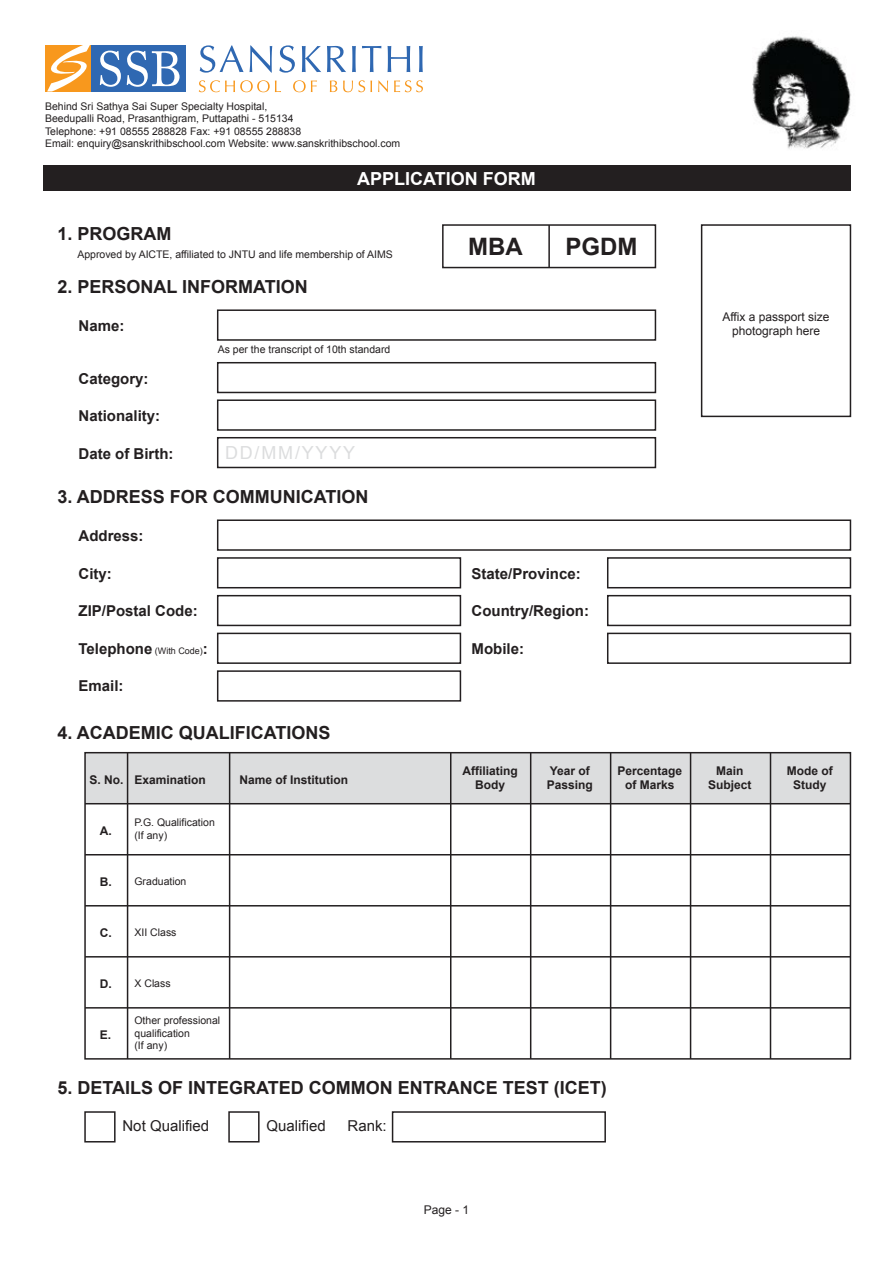
<style>
.page{position:relative;width:893px;height:1263px;background:#fff}
.page>*{position:absolute;margin:0;border:0;box-sizing:border-box;transform-origin:0 0}
.t1{font:700 24px "Arial";color:#231f20}
.t2{font:700 18px "Arial";color:#231f20}
.t3{font:700 18px "Arial";color:#fff}
.t4{font:18px "Arial";letter-spacing:.1em;color:#dcddde}
.t5{font:700 15px "Arial";color:#231f20}
.t6{font:15px "Arial";color:#231f20}
.t7{font:700 12px/14.4px "Arial";color:#231f20;text-align:center}
.t8{font:12px/14.4px "Arial";color:#231f20;text-align:center}
.t9{font:10.5px/12.6px "Arial";color:#231f20}
.s1{font-weight:400;font-size:9px}
</style>
<div class="page">
<div style="left:45px;top:45px;width:47px;height:47px;background:#f8981d"></div>
<svg style="left:47px;top:45px;width:43px;height:46px"></svg>
<div style="left:92px;top:45px;width:94px;height:47px;background:#2f68b2"></div>
<svg style="left:100px;top:51px;width:21px;height:36px"></svg>
<svg style="left:127px;top:51px;width:53px;height:36px"></svg>
<svg style="left:200px;top:45px;width:44px;height:28px"></svg>
<svg style="left:250px;top:45px;width:22px;height:28px"></svg>
<svg style="left:279px;top:45px;width:16px;height:28px"></svg>
<svg style="left:302px;top:46px;width:19px;height:26px"></svg>
<svg style="left:327px;top:46px;width:19px;height:26px"></svg>
<svg style="left:352px;top:46px;width:4px;height:26px"></svg>
<svg style="left:362px;top:46px;width:19px;height:26px"></svg>
<svg style="left:388px;top:46px;width:22px;height:26px"></svg>
<svg style="left:419px;top:46px;width:4px;height:26px"></svg>
<svg style="left:199px;top:80px;width:82px;height:12px"></svg>
<svg style="left:293px;top:80px;width:24px;height:12px"></svg>
<svg style="left:330px;top:81px;width:7px;height:11px"></svg>
<svg style="left:343px;top:80px;width:29px;height:12px"></svg>
<svg style="left:378px;top:80px;width:10px;height:12px"></svg>
<svg style="left:394px;top:80px;width:29px;height:12px"></svg>
<img style="left:752px;top:36px;width:99px;height:113px">
<div style="left:43px;top:165px;width:807px;height:26px;background:#231f20"></div>
<div style="left:701px;top:224px;width:150px;height:193px;background:#fff;border:2px solid #231f20"></div>
<div style="left:442px;top:224px;width:214px;height:44px;border:2px solid #231f20"></div>
<hr style="left:548px;top:225px;width:2px;height:43px;background:#231f20">
<div style="left:217px;top:309px;width:439px;height:32px;border:2px solid #231f20"></div>
<div style="left:217px;top:519px;width:634px;height:32px;border:2px solid #231f20"></div>
<div style="left:217px;top:557px;width:244px;height:31px;border:2px solid #231f20"></div>
<div style="left:217px;top:595px;width:244px;height:31px;border:2px solid #231f20"></div>
<div style="left:217px;top:633px;width:244px;height:31px;border:2px solid #231f20"></div>
<div style="left:217px;top:670px;width:244px;height:32px;border:2px solid #231f20"></div>
<div style="left:84px;top:1111px;width:32px;height:31px;border:2px solid #231f20"></div>
<div style="left:607px;top:557px;width:244px;height:31px;border:2px solid #231f20"></div>
<div style="left:607px;top:595px;width:244px;height:31px;border:2px solid #231f20"></div>
<div style="left:607px;top:633px;width:244px;height:31px;border:2px solid #231f20"></div>
<div style="left:217px;top:362px;width:439px;height:31px;border:2px solid #231f20"></div>
<div style="left:217px;top:399px;width:439px;height:32px;border:2px solid #231f20"></div>
<div style="left:217px;top:437px;width:439px;height:31px;border:2px solid #231f20"></div>
<div style="left:85px;top:753px;width:765px;height:51px;background:#dcddde"></div>
<div style="left:84px;top:752px;width:767px;height:307px;border:2px solid #231f20"></div>
<hr style="left:127px;top:753px;width:1px;height:306px;background:#231f20">
<hr style="left:229px;top:753px;width:1px;height:306px;background:#231f20">
<hr style="left:450px;top:753px;width:1px;height:306px;background:#231f20">
<hr style="left:530px;top:753px;width:1px;height:306px;background:#231f20">
<hr style="left:610px;top:753px;width:1px;height:306px;background:#231f20">
<hr style="left:690px;top:753px;width:1px;height:306px;background:#231f20">
<hr style="left:770px;top:753px;width:1px;height:306px;background:#231f20">
<hr style="left:85px;top:803px;width:765px;height:1px;background:#231f20">
<hr style="left:85px;top:854px;width:765px;height:1px;background:#231f20">
<hr style="left:85px;top:905px;width:765px;height:1px;background:#231f20">
<hr style="left:85px;top:956px;width:765px;height:1px;background:#231f20">
<hr style="left:85px;top:1007px;width:765px;height:1px;background:#231f20">
<div style="left:228px;top:1111px;width:32px;height:31px;border:2px solid #231f20"></div>
<div style="left:392px;top:1111px;width:214px;height:31px;border:2px solid #231f20"></div>
<p class="t9" style="left:45px;top:100px;width:357px">Behind Sri Sathya Sai Super Specialty Hospital,<br>Beedupalli Road, Prasanthigram, Puttapathi - 515134<br>Telephone: +91 08555 288828 Fax: +91 08555 288838<br>Email: enquiry@sanskrithibschool.com Website: www.sanskrithibschool.com</p>
<h2 class="t3" style="left:357px;top:167px;width:180px">APPLICATION FORM</h2>
<h2 class="t2" style="left:58px;top:222px;width:116px">1. PROGRAM</h2>
<p class="t9" style="left:77px;top:248px;width:317px">Approved by AICTE, affiliated to JNTU and life membership of AIMS</p>
<h2 class="t2" style="left:58px;top:275px;width:252px">2. PERSONAL INFORMATION</h2>
<h3 class="t5" style="left:79px;top:316px;width:47px">Name:</h3>
<h3 class="t5" style="left:79px;top:368px;width:72px">Category:</h3>
<h3 class="t5" style="left:79px;top:406px;width:83px">Nationality:</h3>
<h3 class="t5" style="left:79px;top:443px;width:96px">Date of Birth:</h3>
<p class="t9" style="left:218px;top:343px;width:174px">As per the transcript of 10th standard</p>
<h2 class="t4" style="left:225px;top:441px;width:132px">DD/MM/YYYY</h2>
<h2 class="t2" style="left:58px;top:485px;width:313px">3. ADDRESS FOR COMMUNICATION</h2>
<h3 class="t5" style="left:79px;top:526px;width:67px">Address:</h3>
<h3 class="t5" style="left:79px;top:563px;width:35px">City:</h3>
<h3 class="t5" style="left:79px;top:601px;width:121px">ZIP/Postal Code:</h3>
<h3 class="t5" style="left:79px;top:638px;width:131px">Telephone <span class="s1">(With Code)</span>:</h3>
<h3 class="t5" style="left:79px;top:676px;width:47px">Email:</h3>
<h2 class="t2" style="left:58px;top:720px;width:275px">4. ACADEMIC QUALIFICATIONS</h2>
<h1 class="t1" style="left:468px;top:231px;width:56px">MBA</h1>
<h1 class="t1" style="left:566px;top:231px;width:73px">PGDM</h1>
<h3 class="t5" style="left:472px;top:563px;width:111px">State/Province:</h3>
<h3 class="t5" style="left:472px;top:601px;width:119px">Country/Region:</h3>
<h3 class="t5" style="left:472px;top:638px;width:54px">Mobile:</h3>
<p class="t8" style="left:722px;top:309px;width:109px">Affix a passport size photograph here</p>
<p class="t7" style="left:89px;top:773px;width:36px">S. No.</p>
<p class="t7" style="left:100px;top:824px;width:13px">A.</p>
<p class="t7" style="left:100px;top:875px;width:13px">B.</p>
<p class="t7" style="left:134px;top:773px;width:73px">Examination</p>
<p class="t9" style="left:134px;top:816px;width:82px">P.G. Qualification (If any)</p>
<p class="t9" style="left:134px;top:875px;width:53px">Graduation</p>
<p class="t7" style="left:100px;top:926px;width:13px">C.</p>
<p class="t7" style="left:100px;top:977px;width:13px">D.</p>
<p class="t7" style="left:100px;top:1028px;width:13px">E.</p>
<p class="t9" style="left:134px;top:926px;width:44px">XII Class</p>
<p class="t9" style="left:134px;top:977px;width:38px">X Class</p>
<p class="t9" style="left:134px;top:1014px;width:87px">Other professional qualification<br>(If any)</p>
<p class="t7" style="left:239px;top:773px;width:110px">Name of Institution</p>
<p class="t7" style="left:462px;top:764px;width:57px">Affiliating<br>Body</p>
<p class="t7" style="left:547px;top:764px;width:48px;text-align:left">Year of<br>Passing</p>
<p class="t7" style="left:618px;top:764px;width:66px">Percentage of Marks</p>
<p class="t7" style="left:708px;top:764px;width:45px">Main<br>Subject</p>
<p class="t7" style="left:787px;top:764px;width:47px">Mode of<br>Study</p>
<h2 class="t2" style="left:58px;top:1076px;width:551px">5. DETAILS OF INTEGRATED COMMON ENTRANCE TEST (ICET)</h2>
<h3 class="t6" style="left:122px;top:1116px;width:88px">Not Qualified</h3>
<h3 class="t6" style="left:266px;top:1116px;width:61px">Qualified</h3>
<h3 class="t6" style="left:347px;top:1116px;width:41px">Rank:</h3>
<p class="t8" style="left:424px;top:1203px;width:47px">Page - 1</p>
</div>
